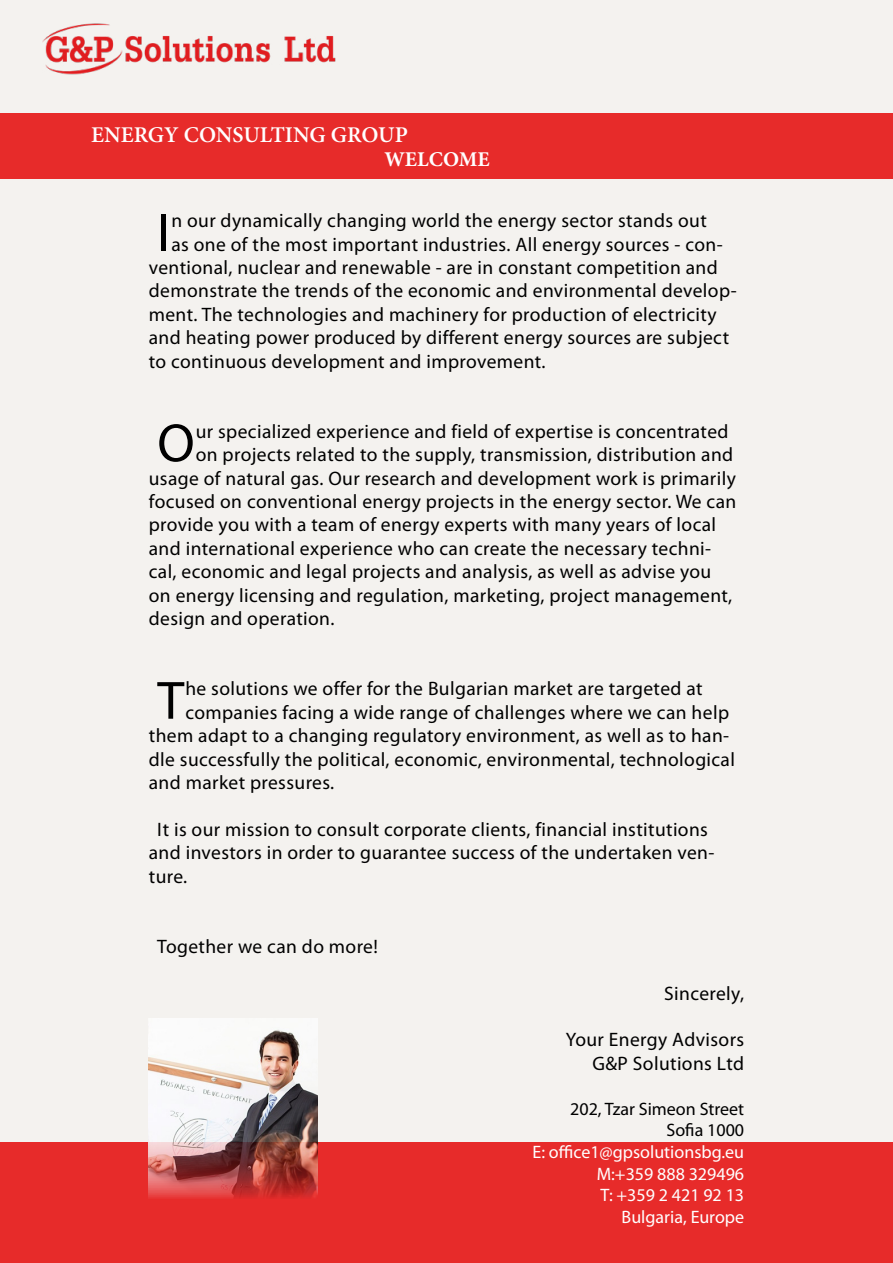
<style>
.page{position:relative;width:893px;height:1263px;background:#f4f2ef}
.page>*{position:absolute;margin:0;border:0;box-sizing:border-box;transform-origin:0 0}
.t1{font:54.15px "Myriad Pro";color:#000}
.t2{font:600 22.5px "Minion Pro";color:#fff}
.t3{font:700 21px "Minion Pro";color:#fff}
.t4{font:19.5px/23.4px "Myriad Pro";letter-spacing:.02em;color:#000}
.t5{font:18px/21.6px "Myriad Pro";color:#fff;text-align:right}
.t6{font:18px/21.6px "Myriad Pro";color:#000;text-align:right}
</style>
<div class="page">
<div style="left:0;top:1143px;width:893px;height:120px;background:#e72b2a"></div>
<img style="left:43px;top:23px;width:293px;height:52px">
<div style="left:0;top:113px;width:893px;height:66px;background:#e72b2a"></div>
<img style="left:149px;top:1018px;width:168px;height:180px">
<p class="t2" style="left:91px;top:119px;width:318px">ENERGY CONSULTING GROUP</p>
<p class="t3" style="left:384px;top:144px;width:107px">WELCOME</p>
<h1 class="t1" style="left:157px;top:199px;width:14px">I</h1>
<p class="t4" style="left:171px;top:209px;width:537px">n our dynamically changing world the energy sector stands out</p>
<p class="t4" style="left:171px;top:232px;width:553px">as one of the most important industries. All energy sources - con-</p>
<p class="t4" style="left:149px;top:255px;width:570px">ventional, nuclear and renewable - are in constant competition and</p>
<p class="t4" style="left:149px;top:279px;width:589px">demonstrate the trends of the economic and environmental develop-</p>
<p class="t4" style="left:149px;top:302px;width:569px">ment. The technologies and machinery for production of electricity</p>
<p class="t4" style="left:149px;top:326px;width:582px">and heating power produced by different energy sources are subject</p>
<p class="t4" style="left:149px;top:349px;width:398px">to continuous development and improvement.</p>
<h1 class="t1" style="left:157px;top:410px;width:39px">O</h1>
<p class="t4" style="left:196px;top:419px;width:534px">ur specialized experience and field of expertise is concentrated</p>
<p class="t4" style="left:196px;top:443px;width:539px">on projects related to the supply, transmission, distribution and</p>
<p class="t4" style="left:149px;top:466px;width:588px">usage of natural gas. Our research and development work is primarily</p>
<p class="t4" style="left:149px;top:489px;width:589px">focused on conventional energy projects in the energy sector. We can</p>
<p class="t4" style="left:149px;top:513px;width:569px">provide you with a team of energy experts with many years of local</p>
<p class="t4" style="left:149px;top:536px;width:564px">and international experience who can create the necessary techni-</p>
<p class="t4" style="left:149px;top:560px;width:564px">cal, economic and legal projects and analysis, as well as advise you</p>
<p class="t4" style="left:149px;top:583px;width:585px">on energy licensing and regulation, marketing, project management,</p>
<p class="t4" style="left:149px;top:606px;width:187px">design and operation.</p>
<h1 class="t1" style="left:157px;top:667px;width:28px">T</h1>
<p class="t4" style="left:185px;top:677px;width:519px">he solutions we offer for the Bulgarian market are targeted at</p>
<p class="t4" style="left:185px;top:700px;width:545px">companies facing a wide range of challenges where we can help</p>
<p class="t4" style="left:149px;top:723px;width:582px">them adapt to a changing regulatory environment, as well as to han-</p>
<p class="t4" style="left:149px;top:747px;width:588px">dle successfully the political, economic, environmental, technological</p>
<p class="t4" style="left:149px;top:770px;width:187px">and market pressures.</p>
<p class="t4" style="left:149px;top:817px;width:567px;text-indent:9px">It is our mission to consult corporate clients, financial institutions and investors in order to guarantee success of the undertaken ven&shy;ture.</p>
<p class="t4" style="left:157px;top:934px;width:222px">Together we can do more!</p>
<p class="t4" style="left:664px;top:981px;width:81px">Sincerely,</p>
<p class="t4" style="left:566px;top:1028px;width:180px;text-align:right">Your Energy Advisors<br>G&amp;P Solutions Ltd</p>
<p class="t6" style="left:570px;top:1098px;width:175px">202, Tzar Simeon Street<br>Sofia 1000</p>
<p class="t5" style="left:532px;top:1141px;width:213px">E: office1@gpsolutionsbg.eu<br>M:+359 888 329496<br>T: +359 2 421 92 13<br>Bulgaria, Europe</p>
</div>
